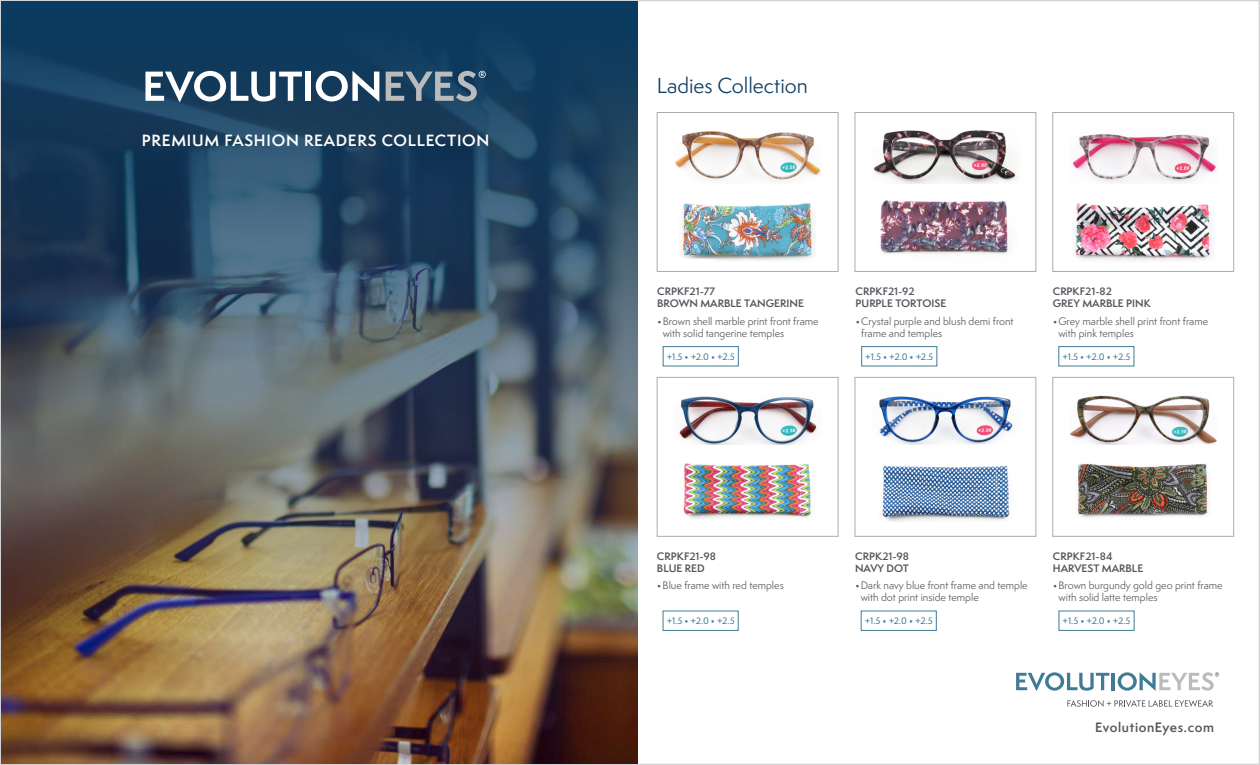
<style>
.page{position:relative;width:1260px;height:765px;background:#fff}
.page>*{position:absolute;margin:0;border:0;box-sizing:border-box;transform-origin:0 0}
.Section_Header{font:20px "Semplicita Pro";color:#0b3b60}
.Catalog_Name-Medium_Navy{font:600 15px "Semplicita Pro";letter-spacing:.05em;color:#fff}
.t1{font:600 12.5px "Semplicita Pro";letter-spacing:.05em;color:#54565b}
.Description_-_Bullets{font:10px/12px "Semplicita Pro";color:#54565b}
.Product_Number___Name{font:600 10px/12px "Semplicita Pro";color:#54565b}
.Description_-_Power_Magnification{font:500 8.75px "Semplicita Pro";color:#407b95}
.s1{font-weight:500;font-size:10px}
</style>
<div class="page">
<svg style="left:1016px;top:672px;width:93px;height:19px"></svg>
<hr style="left:1112px;top:673px;width:3px;height:17px;background:#407b95">
<svg style="left:1067px;top:700px;width:146px;height:7px"></svg>
<svg style="left:1118px;top:672px;width:101px;height:19px"></svg>
<div style="left:1053px;top:377px;width:181px;height:159px;border:1px solid #aaabad"></div>
<div style="left:1053px;top:112px;width:181px;height:160px;border:1px solid #aaabad"></div>
<div style="left:657px;top:377px;width:181px;height:159px;border:1px solid #aaabad"></div>
<div style="left:855px;top:112px;width:181px;height:160px;border:1px solid #aaabad"></div>
<div style="left:657px;top:112px;width:181px;height:160px;border:1px solid #aaabad"></div>
<div style="left:855px;top:377px;width:181px;height:159px;border:1px solid #aaabad"></div>
<img style="left:1px;top:1px;width:637px;height:763px">
<div style="left:663px;top:346px;width:75px;height:20px;border:1px solid #407b95"></div>
<div style="left:862px;top:346px;width:75px;height:20px;border:1px solid #407b95"></div>
<div style="left:1059px;top:346px;width:75px;height:20px;border:1px solid #407b95"></div>
<div style="left:663px;top:611px;width:75px;height:20px;border:1px solid #407b95"></div>
<div style="left:861px;top:611px;width:75px;height:20px;border:1px solid #407b95"></div>
<div style="left:1059px;top:611px;width:75px;height:20px;border:1px solid #407b95"></div>
<svg style="left:145px;top:71px;width:157px;height:31px"></svg>
<div style="left:306px;top:72px;width:5px;height:29px;background:#fff"></div>
<svg style="left:316px;top:71px;width:63px;height:31px"></svg>
<svg style="left:386px;top:71px;width:100px;height:30px;background:#5a7286"></svg>
<img style="left:675px;top:131px;width:146px;height:50px">
<img style="left:679px;top:396px;width:138px;height:49px">
<img style="left:879px;top:396px;width:134px;height:49px">
<img style="left:1070px;top:395px;width:147px;height:50px">
<img style="left:873px;top:130px;width:144px;height:53px">
<img style="left:1072px;top:134px;width:145px;height:48px">
<img style="left:682px;top:203px;width:132px;height:58px">
<img style="left:683px;top:463px;width:128px;height:56px">
<img style="left:882px;top:465px;width:128px;height:57px">
<img style="left:1078px;top:463px;width:131px;height:55px">
<img style="left:880px;top:200px;width:129px;height:54px">
<img style="left:1075px;top:203px;width:137px;height:58px">
<p class="Catalog_Name-Medium_Navy" style="left:142px;top:129px;width:349px">PREMIUM FASHION READERS COLLECTION</p>
<p class="Section_Header" style="left:657px;top:72px;width:152px">Ladies Collection</p>
<p class="Product_Number___Name" style="left:657px;top:285px;width:148px">CRPKF21-77<br>BROWN MARBLE TANGERINE</p>
<p class="Description_-_Bullets" style="left:663px;top:315px;width:157px;text-indent:-6px">•Brown shell marble print front frame with solid tangerine temples</p>
<p class="Description_-_Power_Magnification" style="left:667px;top:351px;width:69px">+1.5 • +2.0 • +2.5</p>
<p class="Product_Number___Name" style="left:856px;top:285px;width:92px">CRPKF21-92<br>PURPLE TORTOISE</p>
<p class="Description_-_Bullets" style="left:861px;top:315px;width:154px;text-indent:-6px">•Crystal purple and blush demi front frame and temples</p>
<p class="Description_-_Power_Magnification" style="left:865px;top:351px;width:69px">+1.5 • +2.0 • +2.5</p>
<p class="Product_Number___Name" style="left:1053px;top:285px;width:100px">CRPKF21-82<br>GREY MARBLE PINK</p>
<p class="Description_-_Bullets" style="left:1058px;top:315px;width:151px;text-indent:-6px">•Grey marble shell print front frame with pink temples</p>
<p class="Description_-_Power_Magnification" style="left:1062px;top:351px;width:69px">+1.5 • +2.0 • +2.5</p>
<p class="Product_Number___Name" style="left:657px;top:550px;width:61px">CRPKF21-98<br>BLUE RED</p>
<p class="Description_-_Bullets" style="left:657px;top:579px;width:128px">•Blue frame with red temples</p>
<p class="Description_-_Power_Magnification" style="left:667px;top:615px;width:69px">+1.5 • +2.0 • +2.5</p>
<p class="Product_Number___Name" style="left:855px;top:550px;width:56px">CRPK21-98<br>NAVY DOT</p>
<p class="Description_-_Bullets" style="left:861px;top:579px;width:169px;text-indent:-6px">•Dark navy blue front frame and temple with dot print inside temple</p>
<p class="Description_-_Power_Magnification" style="left:865px;top:615px;width:69px">+1.5 • +2.0 • +2.5</p>
<p class="Product_Number___Name" style="left:1053px;top:550px;width:92px">CRPKF21-84<br>HARVEST MARBLE</p>
<p class="Description_-_Bullets" style="left:1059px;top:579px;width:166px;text-indent:-6px">•Brown burgundy gold geo print frame with solid latte temples</p>
<p class="Description_-_Power_Magnification" style="left:1063px;top:615px;width:69px">+1.5 • +2.0 • +2.5</p>
<p class="t1" style="left:1095px;top:718px;width:121px">EvolutionEyes.com<span class="s1">p 1</span></p>
</div>
